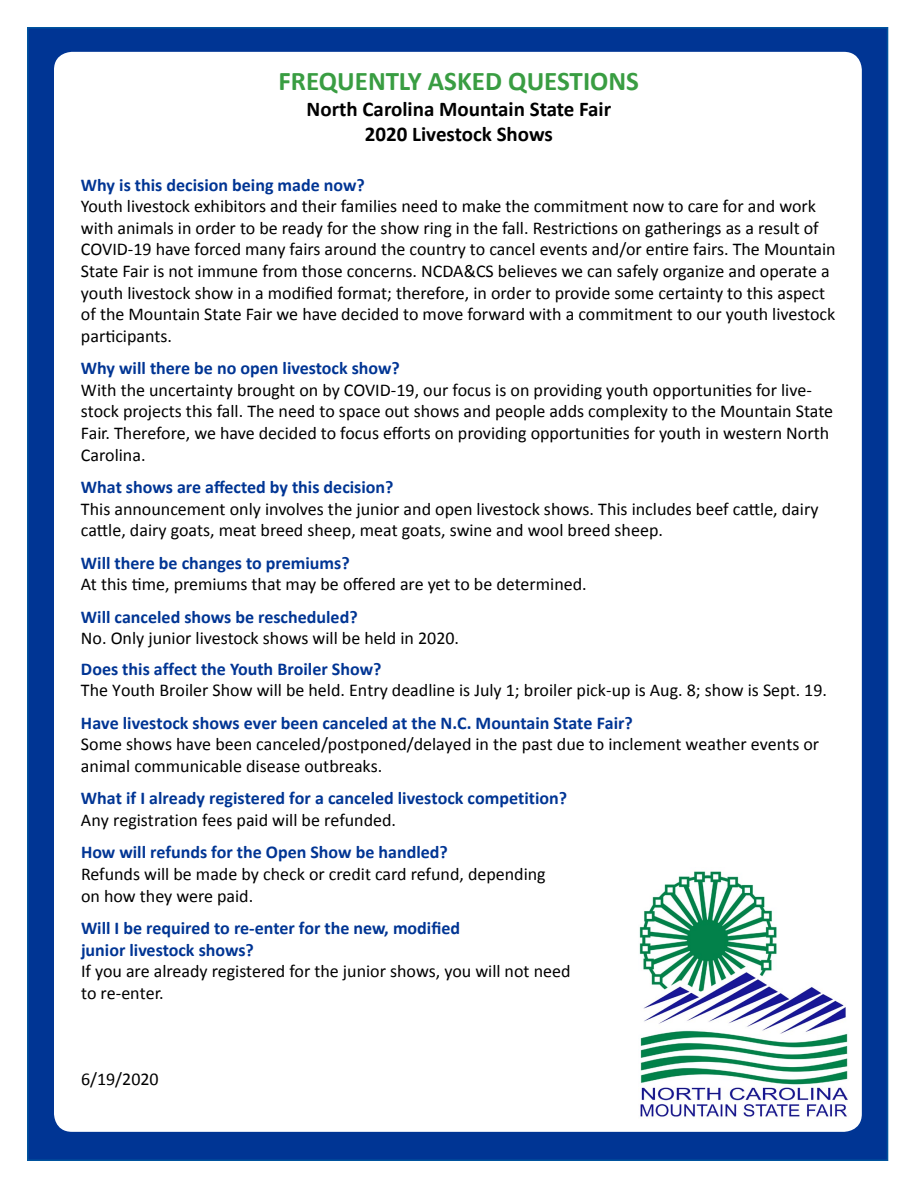
<style>
.page{position:relative;width:918px;height:1188px;background:#fff}
.page>*{position:absolute;margin:0;border:0;box-sizing:border-box;transform-origin:0 0}
.t1{font:700 27px "Calibri";color:#399d42}
.t2{font:700 21px/25.2px "Calibri";color:#000;text-align:center}
.t3{font:18px/21.6px "Calibri";color:#000}
.t4{font:700 18px/21.6px "Calibri";color:#003594}
</style>
<div class="page">
<div style="left:27px;top:27px;width:861px;height:1134px;background:#003594;border:2px solid #00549e"></div>
<div style="left:54px;top:52px;width:808px;height:1080px;background:#fff;border-radius:18px"></div>
<img style="left:639px;top:871px;width:209px;height:246px">
<h1 class="t1" style="left:278px;top:64px;width:362px">FREQUENTLY ASKED QUESTIONS</h1>
<p class="t2" style="left:307px;top:96px;width:306px">North Carolina Mountain State Fair<br>2020 Livestock Shows</p>
<p class="t4" style="left:81px;top:174px;width:285px">Why is this decision being made now?</p>
<p class="t3" style="left:81px;top:196px;width:756px">Youth livestock exhibitors and their families need to make the commitment now to care for and work with animals in order to be ready for the show ring in the fall. Restrictions on gatherings as a result of COVID-19 have forced many fairs around the country to cancel events and/or entire fairs. The Mountain State Fair is not immune from those concerns. NCDA&amp;CS believes we can safely organize and operate a youth livestock show in a modified format; therefore, in order to provide some certainty to this aspect of the Mountain State Fair we have decided to move forward with a commitment to our youth livestock participants.</p>
<p class="t4" style="left:81px;top:357px;width:320px">Why will there be no open livestock show?</p>
<p class="t3" style="left:81px;top:379px;width:754px">With the uncertainty brought on by COVID-19, our focus is on providing youth opportunities for live&shy;stock projects this fall. The need to space out shows and people adds complexity to the Mountain State Fair. Therefore, we have decided to focus efforts on providing opportunities for youth in western North Carolina.</p>
<p class="t4" style="left:81px;top:476px;width:314px">What shows are affected by this decision?</p>
<p class="t3" style="left:81px;top:498px;width:739px">This announcement only involves the junior and open livestock shows. This includes beef cattle, dairy cattle, dairy goats, meat breed sheep, meat goats, swine and wool breed sheep.</p>
<p class="t4" style="left:81px;top:552px;width:270px">Will there be changes to premiums?</p>
<p class="t3" style="left:81px;top:574px;width:507px">At this time, premiums that may be offered are yet to be determined.</p>
<p class="t4" style="left:81px;top:606px;width:278px">Will canceled shows be rescheduled?</p>
<p class="t3" style="left:81px;top:628px;width:380px">No. Only junior livestock shows will be held in 2020.</p>
<p class="t4" style="left:81px;top:658px;width:302px">Does this affect the Youth Broiler Show?</p>
<p class="t3" style="left:81px;top:680px;width:748px">The Youth Broiler Show will be held. Entry deadline is July 1; broiler pick-up is Aug. 8; show is Sept. 19.</p>
<p class="t4" style="left:81px;top:712px;width:553px">Have livestock shows ever been canceled at the N.C. Mountain State Fair?</p>
<p class="t3" style="left:81px;top:734px;width:740px">Some shows have been canceled/postponed/delayed in the past due to inclement weather events or animal communicable disease outbreaks.</p>
<p class="t4" style="left:81px;top:788px;width:488px">What if I already registered for a canceled livestock competition?</p>
<p class="t3" style="left:81px;top:809px;width:317px">Any registration fees paid will be refunded.</p>
<p class="t4" style="left:81px;top:842px;width:368px">How will refunds for the Open Show be handled?</p>
<p class="t3" style="left:81px;top:863px;width:466px">Refunds will be made by check or credit card refund, depending on how they were paid.</p>
<p class="t4" style="left:81px;top:917px;width:381px">Will I be required to re-enter for the new, modified junior livestock shows?</p>
<p class="t3" style="left:81px;top:961px;width:491px">If you are already registered for the junior shows, you will not need to re-enter.</p>
<p class="t3" style="left:81px;top:1069px;width:79px">6/19/2020</p>
</div>
